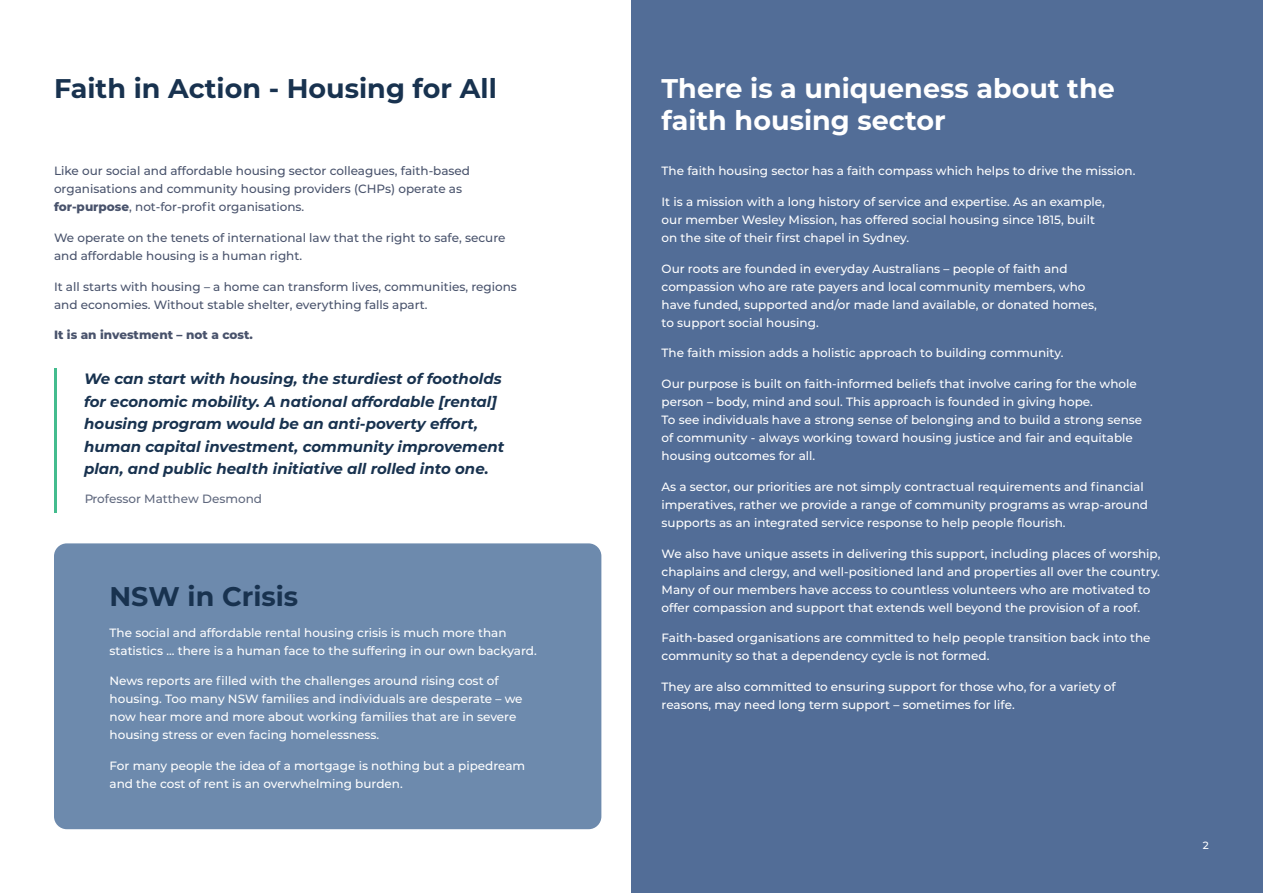
<style>
.page{position:relative;width:1263px;height:893px;background:#fff}
.page>*{position:absolute;margin:0;border:0;box-sizing:border-box;transform-origin:0 0}
.t1{font:700 27px/32.4px "Montserrat";color:#fff}
.t2{font:700 27px "Montserrat";color:#18324f}
.t3{font:italic 700 15px/22.5px "Montserrat";color:#18324f}
.t4{font:500 12px/18px "Montserrat";color:#fff}
.t5{font:500 12px/18px "Montserrat";color:#49536c}
.t6{font:800 12px "Montserrat";color:#49536c}
.t7{font:500 10.5px "Montserrat";color:#fff}
.s1{font-weight:800}
</style>
<div class="page">
<div style="left:631px;top:0;width:632px;height:893px;background:#526d97"></div>
<div style="left:54px;top:543px;width:547px;height:286px;background:#6d8aad;border-radius:13px"></div>
<hr style="left:55px;top:368px;width:2px;height:144px;background:#44bc8e">
<p class="t2" style="left:54px;top:69px;width:444px">Faith in Action - Housing for All</p>
<p class="t5" style="left:54px;top:161px;width:418px">Like our social and affordable housing sector colleagues, faith-based organisations and community housing providers (CHPs) operate as <span class="s1">for-purpose</span>, not-for-profit organisations.</p>
<p class="t5" style="left:54px;top:228px;width:453px">We operate on the tenets of international law that the right to safe, secure and affordable housing is a human right.</p>
<p class="t5" style="left:54px;top:277px;width:464px">It all starts with housing – a home can transform lives, communities, regions and economies. Without stable shelter, everything falls apart.</p>
<p class="t6" style="left:54px;top:326px;width:200px">It is an investment – not a cost.</p>
<p class="t3" style="left:84px;top:367px;width:422px">We can start with housing, the sturdiest of footholds for economic mobility. A national affordable [rental] housing program would be an anti-poverty effort, human capital investment, community improvement plan, and public health initiative all rolled into one.</p>
<p class="t5" style="left:84px;top:489px;width:179px">Professor Matthew Desmond</p>
<p class="t2" style="left:110px;top:577px;width:190px">NSW in Crisis</p>
<p class="t4" style="left:110px;top:623px;width:429px">The social and affordable rental housing crisis is much more than statistics ... there is a human face to the suffering in our own backyard.</p>
<p class="t4" style="left:110px;top:672px;width:415px">News reports are filled with the challenges around rising cost of housing. Too many NSW families and individuals are desperate – we now hear more and more about working families that are in severe housing stress or even facing homelessness.</p>
<p class="t4" style="left:110px;top:756px;width:417px">For many people the idea of a mortgage is nothing but a pipedream and the cost of rent is an overwhelming burden.</p>
<p class="t1" style="left:662px;top:71px;width:455px">There is a uniqueness about the faith housing sector</p>
<p class="t4" style="left:662px;top:161px;width:475px">The faith housing sector has a faith compass which helps to drive the mission.</p>
<p class="t4" style="left:662px;top:192px;width:445px">It is a mission with a long history of service and expertise. As an example, our member Wesley Mission, has offered social housing since 1815, built on the site of their first chapel in Sydney.</p>
<p class="t4" style="left:662px;top:259px;width:437px">Our roots are founded in everyday Australians – people of faith and compassion who are rate payers and local community members, who have funded, supported and/or made land available, or donated homes, to support social housing.</p>
<p class="t4" style="left:662px;top:344px;width:403px">The faith mission adds a holistic approach to building community.</p>
<p class="t4" style="left:662px;top:374px;width:482px">Our purpose is built on faith-informed beliefs that involve caring for the whole person – body, mind and soul. This approach is founded in giving hope.<br>To see individuals have a strong sense of belonging and to build a strong sense of community - always working toward housing justice and fair and equitable housing outcomes for all.</p>
<p class="t4" style="left:662px;top:477px;width:488px">As a sector, our priorities are not simply contractual requirements and financial imperatives, rather we provide a range of community programs as wrap-around supports as an integrated service response to help people flourish.</p>
<p class="t4" style="left:662px;top:544px;width:500px">We also have unique assets in delivering this support, including places of worship, chaplains and clergy, and well-positioned land and properties all over the country.<br>Many of our members have access to countless volunteers who are motivated to offer compassion and support that extends well beyond the provision of a roof.</p>
<p class="t4" style="left:662px;top:629px;width:490px">Faith-based organisations are committed to help people transition back into the community so that a dependency cycle is not formed.</p>
<p class="t4" style="left:662px;top:677px;width:456px">They are also committed to ensuring support for those who, for a variety of reasons, may need long term support – sometimes for life.</p>
<p class="t7" style="left:1203px;top:838px;width:8px">2</p>
</div>
